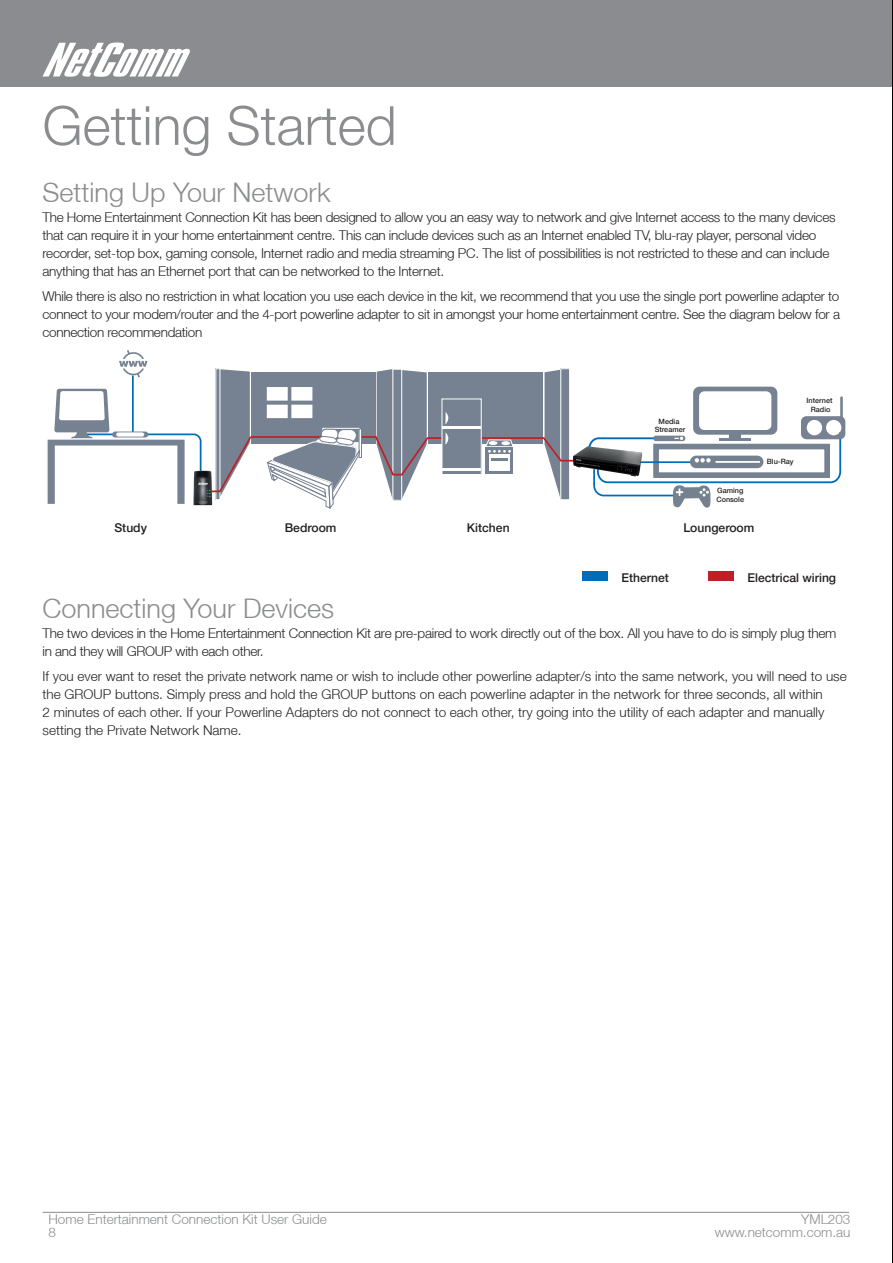
<style>
.page{position:relative;width:893px;height:1263px;background:#fff}
.page>*{position:absolute;margin:0;border:0;box-sizing:border-box;transform-origin:0 0}
.Body_Copy{font:300 54px "Helvetica Neue LT";color:#8a8c8f}
.Heading_Level_3{font:300 27px "Helvetica Neue LT";color:#8a8c8f}
.Body_Copy-2{font:300 13.5px/18px "Helvetica Neue LT";letter-spacing:-.02em;color:#231f20}
.Body_Copy-3{font:300 13.5px/18px "Helvetica Neue LT";color:#231f20}
.t1{font:300 13.5px "Helvetica Neue LT";color:#8a8c8f}
.t2{font:500 12.15px "Helvetica Neue LT";color:#231f20}
.t3{font:500 7.2px/8.7px "Helvetica Neue LT";color:#231f20;text-align:center}
</style>
<div class="page">
<hr style="left:43px;top:1212px;width:806px;height:1px;background:#8a8c8f">
<div style="left:0;top:0;width:893px;height:87px;background:#8a8c8f"></div>
<svg style="left:43px;top:43px;width:147px;height:34px"></svg>
<img style="left:193px;top:470px;width:17px;height:36px">
<div style="left:560px;top:368px;width:10px;height:132px;border:1px solid #fff"></div>
<div style="left:215px;top:368px;width:5px;height:132px;border:1px solid #fff"></div>
<div style="left:708px;top:571px;width:26px;height:10px;background:#c02025"></div>
<svg style="left:48px;top:389px;width:154px;height:115px"></svg>
<div style="left:582px;top:571px;width:25px;height:10px;background:#006bb6"></div>
<svg style="left:588px;top:387px;width:257px;height:121px"></svg>
<svg style="left:119px;top:350px;width:28px;height:27px"></svg>
<hr style="left:132px;top:375px;width:2px;height:57px;background:#006bb6">
<div style="left:112px;top:431px;width:36px;height:6px;background:#768191;border-radius:3px"></div>
<div style="left:116px;top:432px;width:28px;height:5px;background:#fff;border-radius:2px"></div>
<svg style="left:210px;top:369px;width:363px;height:140px"></svg>
<img style="left:573px;top:446px;width:69px;height:30px">
<p class="Body_Copy" style="left:43px;top:93px;width:356px">Getting Started</p>
<p class="Heading_Level_3" style="left:43px;top:176px;width:290px">Setting Up Your Network</p>
<p class="Body_Copy-2" style="left:43px;top:208px;width:795px">The Home Entertainment Connection Kit has been designed to allow you an easy way to network and give Internet access to the many devices that can require it in your home entertainment centre. This can include devices such as an Internet enabled TV, blu-ray player, personal video recorder, set-top box, gaming console, Internet radio and media streaming PC. The list of possibilities is not restricted to these and can include anything that has an Ethernet port that can be networked to the Internet.</p>
<p class="Body_Copy-2" style="left:43px;top:287px;width:799px;text-align:justify">While there is also no restriction in what location you use each device in the kit, we recommend that you use the single port powerline adapter to connect to your modem/router and the 4-port powerline adapter to sit in amongst your home entertainment centre. See the diagram below for a connection recommendation</p>
<p class="t2" style="left:114px;top:520px;width:34px">Study</p>
<p class="t2" style="left:285px;top:520px;width:53px">Bedroom</p>
<p class="t2" style="left:467px;top:520px;width:44px">Kitchen</p>
<p class="t3" style="left:655px;top:417px;width:32px">Media<br>Streamer</p>
<p class="t3" style="left:716px;top:486px;width:29px;text-align:left">Gaming<br>Console</p>
<p class="t2" style="left:683px;top:520px;width:72px">Loungeroom</p>
<p class="t3" style="left:807px;top:396px;width:27px">Internet<br>Radio</p>
<p class="t3" style="left:767px;top:457px;width:28px">Blu-Ray</p>
<p class="t2" style="left:621px;top:570px;width:49px">Ethernet</p>
<p class="t2" style="left:747px;top:570px;width:90px">Electrical wiring</p>
<p class="Heading_Level_3" style="left:43px;top:592px;width:293px">Connecting Your Devices</p>
<p class="Body_Copy-2" style="left:43px;top:624px;width:795px">The two devices in the Home Entertainment Connection Kit are pre-paired to work directly out of the box. All you have to do is simply plug them in and they will GROUP with each other.</p>
<p class="Body_Copy-3" style="left:43px;top:666px;width:806px">If you ever want to reset the private network name or wish to include other powerline adapter/s into the same network, you will need to use the GROUP buttons. Simply press and hold the GROUP buttons on each powerline adapter in the network for three seconds, all within<br>2 minutes of each other. If your Powerline Adapters do not connect to each other, try going into the utility of each adapter and manually setting the Private Network Name.</p>
<p class="t1" style="left:48px;top:1211px;width:280px">Home Entertainment Connection Kit User Guide</p>
<p class="t1" style="left:801px;top:1211px;width:51px">YML203</p>
<p class="t1" style="left:48px;top:1224px;width:9px">8</p>
<p class="t1" style="left:715px;top:1224px;width:137px">www.netcomm.com.au</p>
</div>
